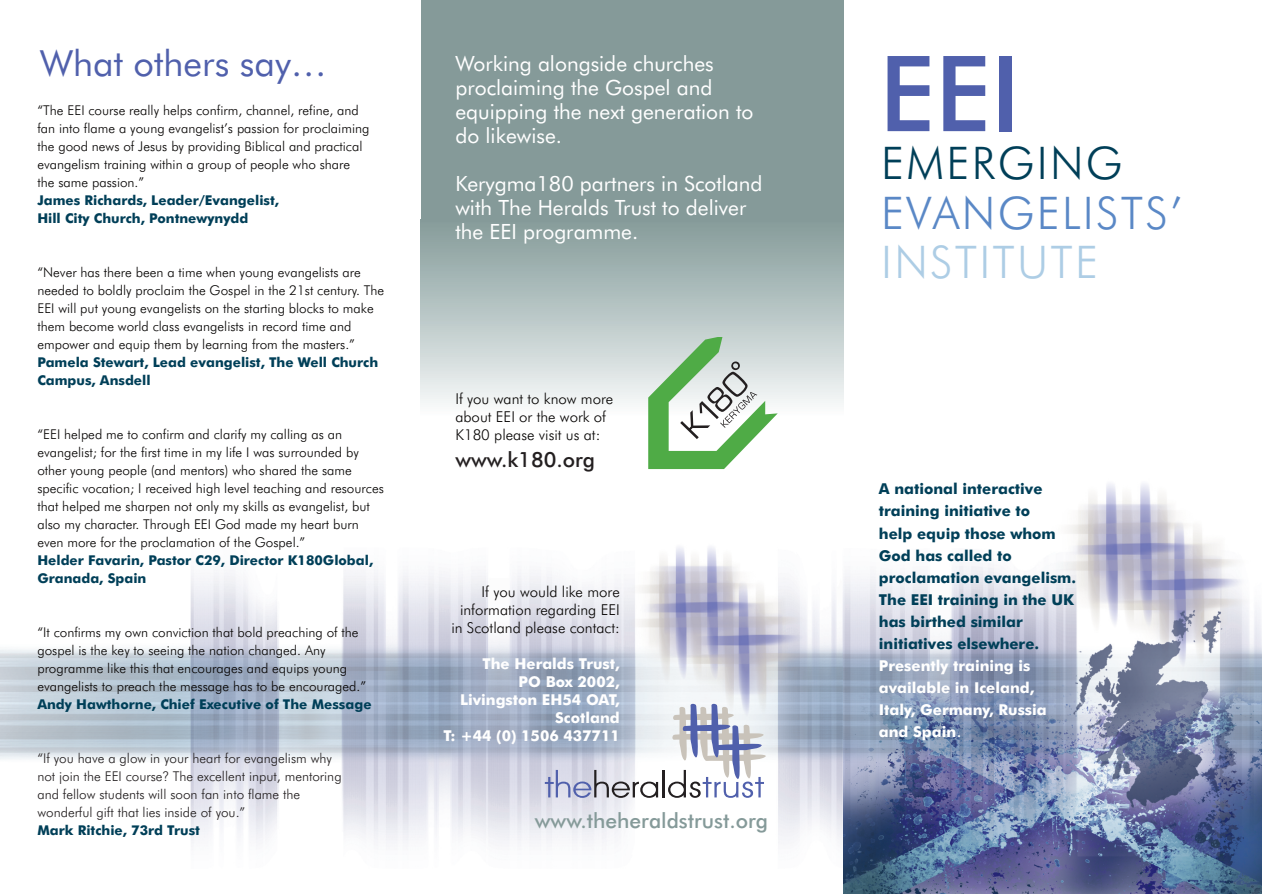
<style>
.page{position:relative;width:1262px;height:894px;background:#fff}
.page>*{position:absolute;margin:0;border:0;box-sizing:border-box;transform-origin:0 0}
.t1{font:500 105px "Futura BT";color:#5060ac}
.t2{font:300 45px "Futura BT";letter-spacing:.05em;color:#5a88c6}
.t3{font:300 45px "Futura BT";letter-spacing:.05em;color:#adcde5}
.t4{font:300 45px "Futura BT";letter-spacing:.05em;color:#003f58}
.t5{font:36px "Futura BT";color:#5060ac}
.t6{font:21px/24px "Futura BT";color:#fff}
.t7{font:500 21px "Futura BT";color:#859a99}
.t8{font:500 21px "Futura BT";color:#231f20}
.t9{font:700 15px/22px "Futura BT";color:#003f58}
.t10{font:700 15px/18px "Futura BT";color:#fff}
.t11{font:300 15px/18px "Futura BT";color:#070504}
.t12{font:300 13.5px/18px "Futura BT";color:#070504}
.t13{font:700 13.5px/18px "Futura BT";color:#003f58}
.t14{font:300 13.5px/18px "Futura BT";color:#231f20}
.s1{font-family:"Avenir"}
.s2{font-weight:300;font-size:21px}
</style>
<div class="page">
<div style="left:421px;top:219px;width:422px;height:196px;background:linear-gradient(to bottom,#829998,#f8fafa)"></div>
<div style="left:421px;top:0;width:422px;height:222px;background:#859a99"></div>
<img style="left:0;top:547px;width:843px;height:296px">
<img style="left:843px;top:483px;width:418px;height:411px">
<svg style="left:544px;top:770px;width:114px;height:27px"></svg>
<hr style="left:661px;top:770px;width:3px;height:27px;background:#231f20">
<svg style="left:668px;top:703px;width:98px;height:94px"></svg>
<svg style="left:648px;top:337px;width:129px;height:132px"></svg>
<h3 class="t5" style="left:40px;top:42px;width:288px">What others say…</h3>
<p class="t12" style="left:37px;top:101px;width:333px">“The EEI course really helps confirm, channel, refine, and fan into flame a young evangelist’s passion for proclaiming the good news of Jesus by providing Biblical and practical evangelism training within a group of people who share the same passion.”</p>
<p class="t13" style="left:37px;top:191px;width:243px">James Richards, Leader/Evangelist,<br>Hill City Church, Pontnewynydd</p>
<p class="t12" style="left:37px;top:263px;width:348px">“Never has there been a time when young evangelists are needed to boldly proclaim the Gospel in the 21st century. The EEI will put young evangelists on the starting blocks to make them become world class evangelists in record time and empower and equip them by learning from the masters.”</p>
<p class="t13" style="left:37px;top:353px;width:342px">Pamela Stewart, Lead evangelist, The Well Church<br>Campus, Ansdell</p>
<p class="t12" style="left:37px;top:425px;width:348px">“EEI helped me to confirm and clarify my calling as an evangelist; for the first time in my life I was surrounded by other young people (and mentors) who shared the same specific vocation; I received high level teaching and resources that helped me sharpen not only my skills as evangelist, but also my character. Through EEI God made my heart burn even more for the proclamation of the Gospel.”</p>
<p class="t13" style="left:37px;top:551px;width:337px">Helder Favarin, Pastor C29, Director K180Global,<br>Granada, Spain</p>
<p class="t12" style="left:37px;top:623px;width:330px">“It confirms my own conviction that bold preaching of the gospel is the key to seeing the nation changed. Any programme like this that encourages and equips young evangelists to preach the message has to be encouraged.”</p>
<p class="t13" style="left:37px;top:695px;width:335px">Andy Hawthorne, Chief Executive of The Message</p>
<p class="t14" style="left:37px;top:749px;width:306px">“If you have a glow in your heart for evangelism why not join the EEI course<span class="s1">?</span> The excellent input, mentoring and fellow students will soon fan into flame the wonderful gift that lies inside of you.”</p>
<p class="t13" style="left:37px;top:821px;width:164px">Mark Ritchie, 73rd Trust</p>
<h3 class="t6" style="left:455px;top:51px;width:299px">Working alongside churches proclaiming the Gospel and equipping the next generation to do likewise.</h3>
<h3 class="t6" style="left:455px;top:171px;width:309px">Kerygma180 partners in Scotland with The Heralds Trust to deliver the EEI programme.</h3>
<p class="t11" style="left:455px;top:389px;width:159px">If you want to know more about EEI or the work of<br>K180 please visit us at:</p>
<h3 class="t8" style="left:455px;top:446px;width:141px">www.k180.org</h3>
<p class="t11" style="left:451px;top:582px;width:170px;text-align:right">If you would like more information regarding EEI in Scotland please contact:</p>
<p class="t10" style="left:443px;top:654px;width:178px;text-align:right">The Heralds Trust,<br>PO Box 2002,<br>Livingston EH54 OAT,<br>Scotland<br>T: +44 (0) 1506 437711</p>
<h3 class="t7" style="left:534px;top:808px;width:235px">www.theheraldstrust.org</h3>
<h1 class="t1" style="left:878px;top:30px;width:143px">EEI</h1>
<h2 class="t4" style="left:881px;top:136px;width:243px">EMERGING</h2>
<h2 class="t2" style="left:881px;top:185px;width:303px">EVANGELISTS’</h2>
<h2 class="t3" style="left:881px;top:235px;width:218px">INSTITUTE</h2>
<p class="t9" style="left:878px;top:478px;width:199px">A national interactive training initiative to<br>help equip those whom<br>God has called to proclamation evangelism.<br>The EEI training in the UK has birthed similar initiatives elsewhere.</p>
<p class="t10" style="left:878px;top:654px;width:169px;line-height:22px">Presently training is available in Iceland,<br>Italy, Germany, Russia and Spain<span class="s2">.</span></p>
</div>
